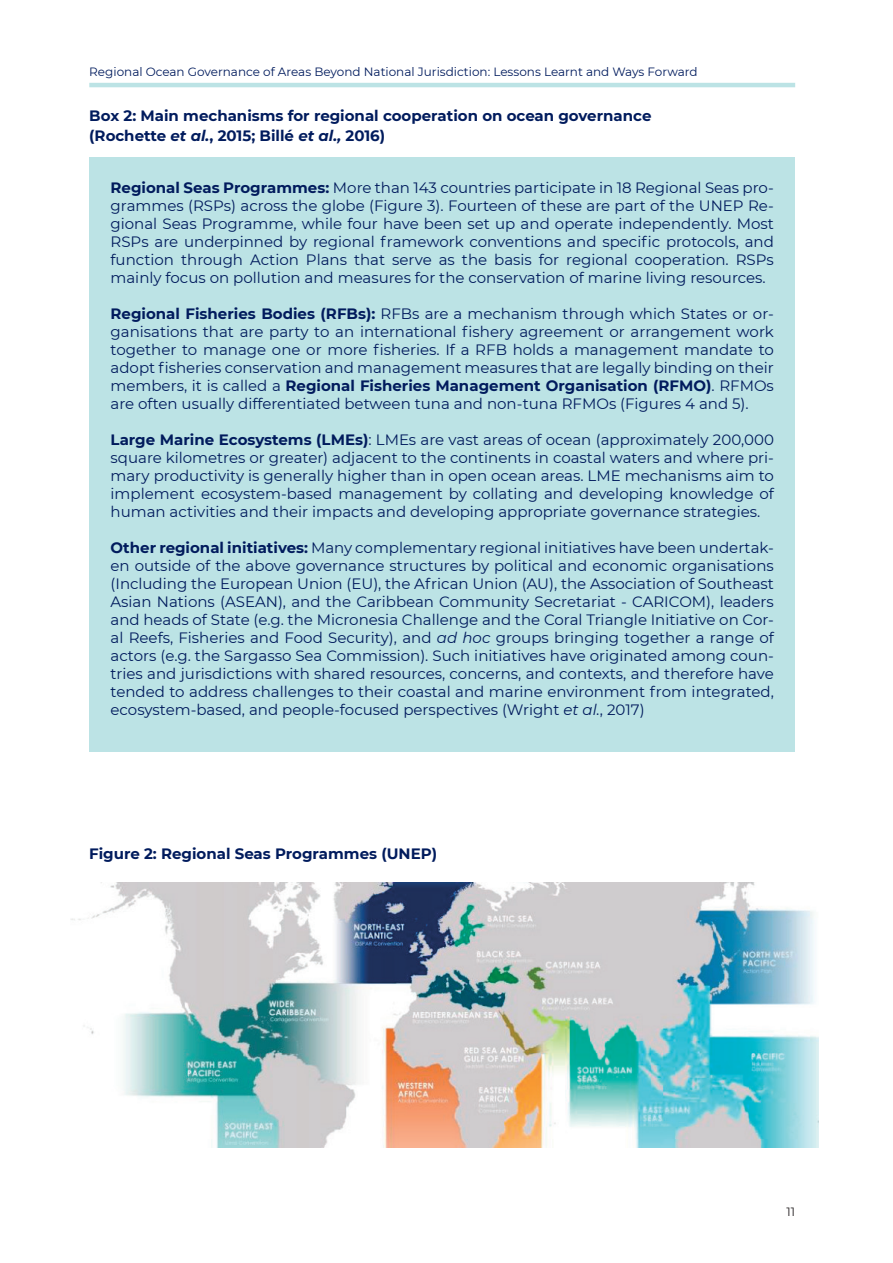
<style>
.page{position:relative;width:893px;height:1263px;background:#fff}
.page>*{position:absolute;margin:0;border:0;box-sizing:border-box;transform-origin:0 0}
.t1{font:15px/18px "Montserrat";color:#011b5d;text-align:justify}
.t2{font:700 15px/19.8px "Montserrat";color:#011b5d}
.t3{font:12px "Montserrat";color:#011b5d}
.t4{font:12px "Montserrat";color:#231f20}
.s1{font-style:italic}
.s2{font-weight:700}
</style>
<div class="page">
<div style="left:89px;top:157px;width:706px;height:594px;background:#bce3e5"></div>
<hr style="left:89px;top:83px;width:706px;height:4px;background:#bce3e5">
<img style="left:71px;top:882px;width:747px;height:265px">
<p class="t3" style="left:89px;top:63px;width:610px">Regional Ocean Governance of Areas Beyond National Jurisdiction: Lessons Learnt and Ways Forward</p>
<p class="t2" style="left:89px;top:105px;width:564px">Box 2: Main mechanisms for regional cooperation on ocean governance (Rochette <span class="s1">et al.</span>, 2015; Billé <span class="s1">et al.,</span> 2016)</p>
<p class="t1" style="left:111px;top:178px;width:665px"><span class="s2">Regional Seas Programmes:</span> More than 143 countries participate in 18 Regional Seas pro&shy;grammes (RSPs) across the globe (Figure 3). Fourteen of these are part of the UNEP Re&shy;gional Seas Programme, while four have been set up and operate independently. Most RSPs are underpinned by regional framework conventions and specific protocols, and function through Action Plans that serve as the basis for regional cooperation. RSPs mainly focus on pollution and measures for the conservation of marine living resources.</p>
<p class="t1" style="left:111px;top:304px;width:665px"><span class="s2">Regional Fisheries Bodies (RFBs):</span> RFBs are a mechanism through which States or or&shy;ganisations that are party to an international fishery agreement or arrangement work together to manage one or more fisheries. If a RFB holds a management mandate to adopt fisheries conservation and management measures that are legally binding on their members, it is called a <span class="s2">Regional Fisheries Management Organisation (RFMO)</span>. RFMOs are often usually differentiated between tuna and non-tuna RFMOs (Figures 4 and 5).</p>
<p class="t1" style="left:111px;top:430px;width:665px"><span class="s2">Large Marine Ecosystems (LMEs)</span>: LMEs are vast areas of ocean (approximately 200,000 square kilometres or greater) adjacent to the continents in coastal waters and where pri&shy;mary productivity is generally higher than in open ocean areas. LME mechanisms aim to implement ecosystem-based management by collating and developing knowledge of human activities and their impacts and developing appropriate governance strategies.</p>
<p class="t1" style="left:111px;top:538px;width:665px"><span class="s2">Other regional initiatives:</span> Many complementary regional initiatives have been undertak&shy;en outside of the above governance structures by political and economic organisations (Including the European Union (EU), the African Union (AU), the Association of Southeast Asian Nations (ASEAN), and the Caribbean Community Secretariat - CARICOM), leaders and heads of State (e.g. the Micronesia Challenge and the Coral Triangle Initiative on Cor&shy;al Reefs, Fisheries and Food Security), and <span class="s1">ad hoc</span> groups bringing together a range of actors (e.g. the Sargasso Sea Commission). Such initiatives have originated among coun&shy;tries and jurisdictions with shared resources, concerns, and contexts, and therefore have tended to address challenges to their coastal and marine environment from integrated, ecosystem-based, and people-focused perspectives (Wright <span class="s1">et al.</span>, 2017)</p>
<p class="t2" style="left:89px;top:843px;width:349px">Figure 2: Regional Seas Programmes (UNEP)</p>
<p class="t4" style="left:786px;top:1203px;width:10px">11</p>
</div>
